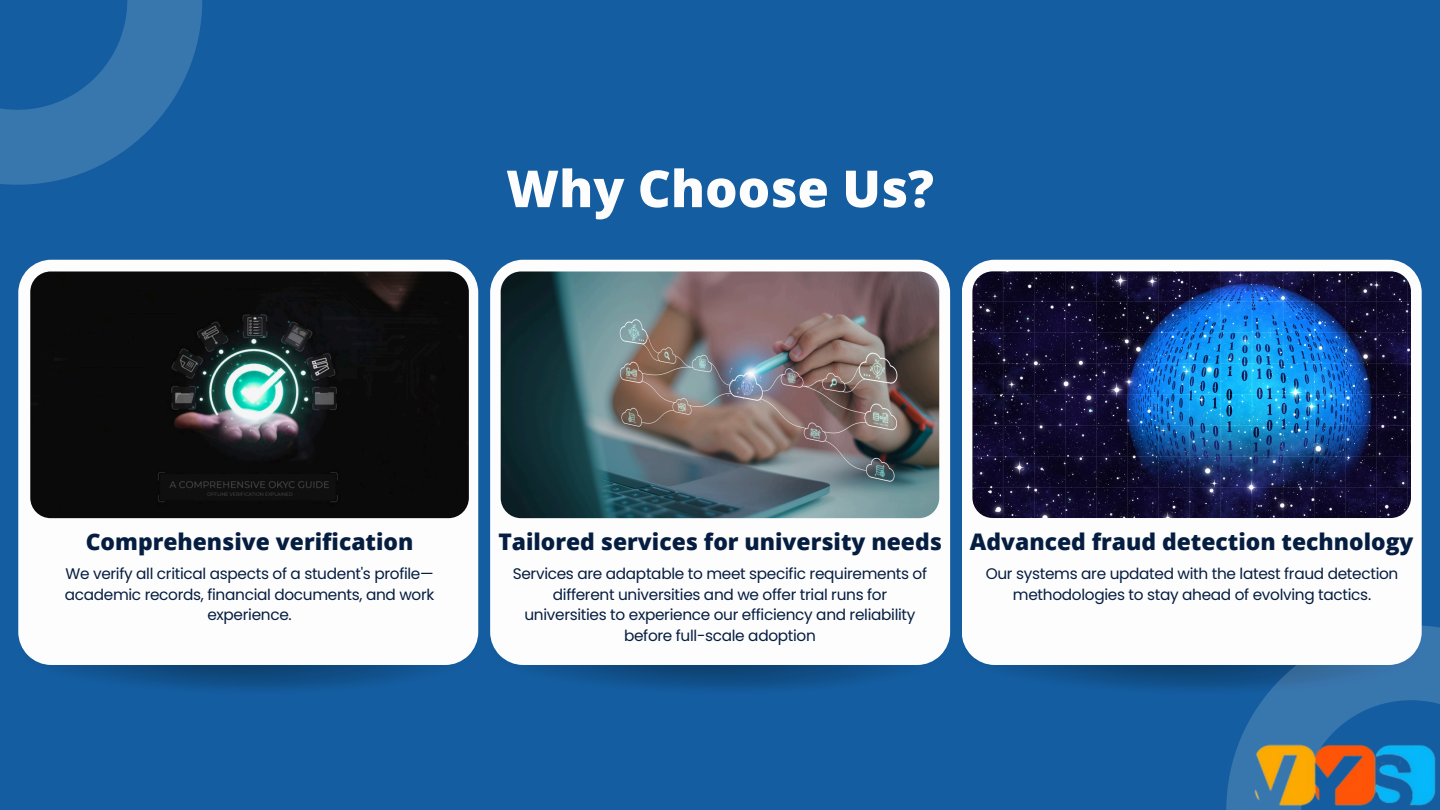
<style>
.page{position:relative;width:1440px;height:810px;background:#145da0}
.page>*{position:absolute;margin:0;border:0;box-sizing:border-box;transform-origin:0 0}
.t1{font:800 51.1px "Open Sans";color:#fdfdfd}
.t2{font:800 22.9px "Open Sans";color:#051d40}
.t3{font:15.3px/20.8px "Poppins";letter-spacing:-.02em;color:#051d40;text-align:center}
</style>
<div class="page">
<div style="left:962px;top:260px;width:460px;height:405px;background:#fdfdfd"></div>
<div style="left:490px;top:260px;width:460px;height:405px;background:#fdfdfd"></div>
<div style="left:18px;top:260px;width:460px;height:405px;background:#fdfdfd"></div>
<svg style="left:0;top:0;width:202px;height:185px"></svg>
<svg style="left:1226px;top:625px;width:214px;height:16px;background:#ebf1f6"></svg>
<img style="left:30px;top:271px;width:439px;height:247px;border-radius:20px">
<img style="left:501px;top:271px;width:438px;height:247px;border-radius:20px">
<img style="left:972px;top:271px;width:439px;height:247px;border-radius:20px">
<img style="left:1204px;top:641px;width:236px;height:169px">
<p class="t1" style="left:506px;top:153px;width:429px">Why Choose Us?</p>
<h2 class="t2" style="left:86px;top:526px;width:329px">Comprehensive verification</h2>
<p class="t2" style="left:498px;top:526px;width:445px">Tailored services for university needs</p>
<p class="t2" style="left:970px;top:526px;width:445px">Advanced fraud detection technology</p>
<p class="t3" style="left:65px;top:563px;width:371px">We verify all critical aspects of a student's profile— academic records, financial documents, and work experience.</p>
<p class="t3" style="left:513px;top:563px;width:416px">Services are adaptable to meet specific requirements of different universities and we offer trial runs for universities to experience our efficiency and reliability before full-scale adoption</p>
<p class="t3" style="left:986px;top:563px;width:414px">Our systems are updated with the latest fraud detection methodologies to stay ahead of evolving tactics.</p>
</div>
